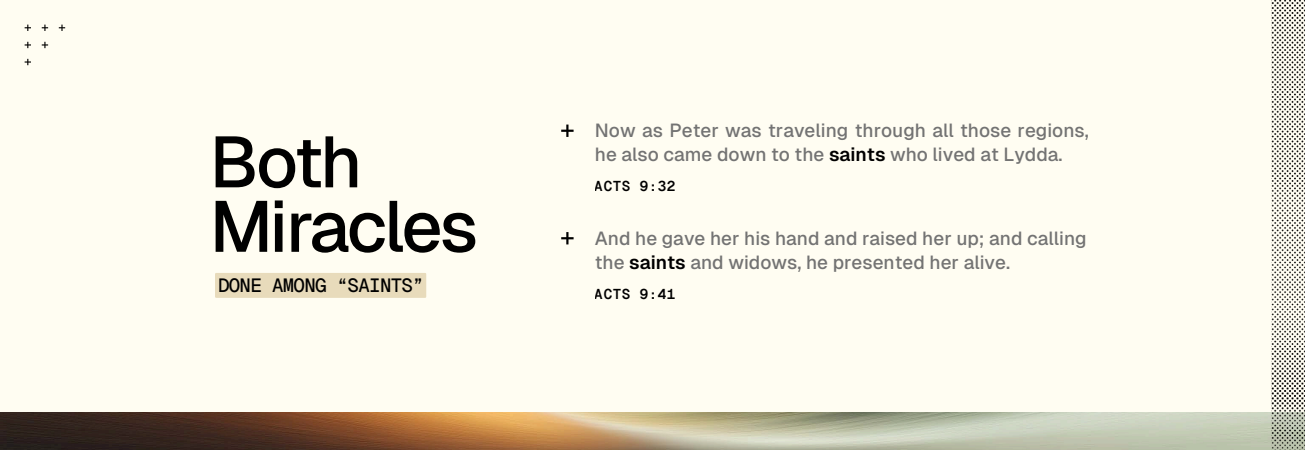
<style>
.page{position:relative;width:1305px;height:450px;background:#fffdf2}
.page>*{position:absolute;margin:0;border:0;box-sizing:border-box;transform-origin:0 0}
.t1{font:500 71.8px/64.5px "Geist";letter-spacing:-.04em;color:#000}
.t2{font:500 19.1px "Geist Mono";letter-spacing:-.035em;color:#000}
.t3{font:500 18.9px/24.4px "Geist";color:#737373}
.t4{font:700 14.25px "Geist Mono";letter-spacing:.03em;color:#000}
.s1{font-weight:600;color:#000}
</style>
<div class="page">
<svg style="left:25px;top:25px;width:6px;height:6px"></svg>
<svg style="left:42px;top:25px;width:6px;height:6px"></svg>
<svg style="left:59px;top:25px;width:6px;height:6px"></svg>
<svg style="left:25px;top:42px;width:6px;height:6px"></svg>
<svg style="left:42px;top:42px;width:6px;height:6px"></svg>
<svg style="left:25px;top:59px;width:6px;height:6px"></svg>
<svg style="left:561px;top:125px;width:13px;height:12px"></svg>
<svg style="left:561px;top:232px;width:13px;height:12px"></svg>
<img style="left:0;top:413px;width:1272px;height:37px">
<img style="left:1272px;top:0;width:33px;height:450px">
<div style="left:215px;top:273px;width:211px;height:25px;background:#e8dbbb"></div>
<h1 class="t1" style="left:209px;top:130px;width:270px">Both<br>Miracles</h1>
<p class="t2" style="left:218px;top:274px;width:207px">DONE AMONG “SAINTS”</p>
<p class="t3" style="left:595px;top:118px;width:495px">Now as Peter was traveling through all those regions, he also came down to the <span class="s1">saints</span> who lived at Lydda.</p>
<p class="t4" style="left:595px;top:178px;width:82px">ACTS 9:32</p>
<p class="t3" style="left:595px;top:226px;width:493px">And he gave her his hand and raised her up; and calling the <span class="s1">saints</span> and widows, he presented her alive.</p>
<p class="t4" style="left:595px;top:286px;width:82px">ACTS 9:41</p>
</div>
